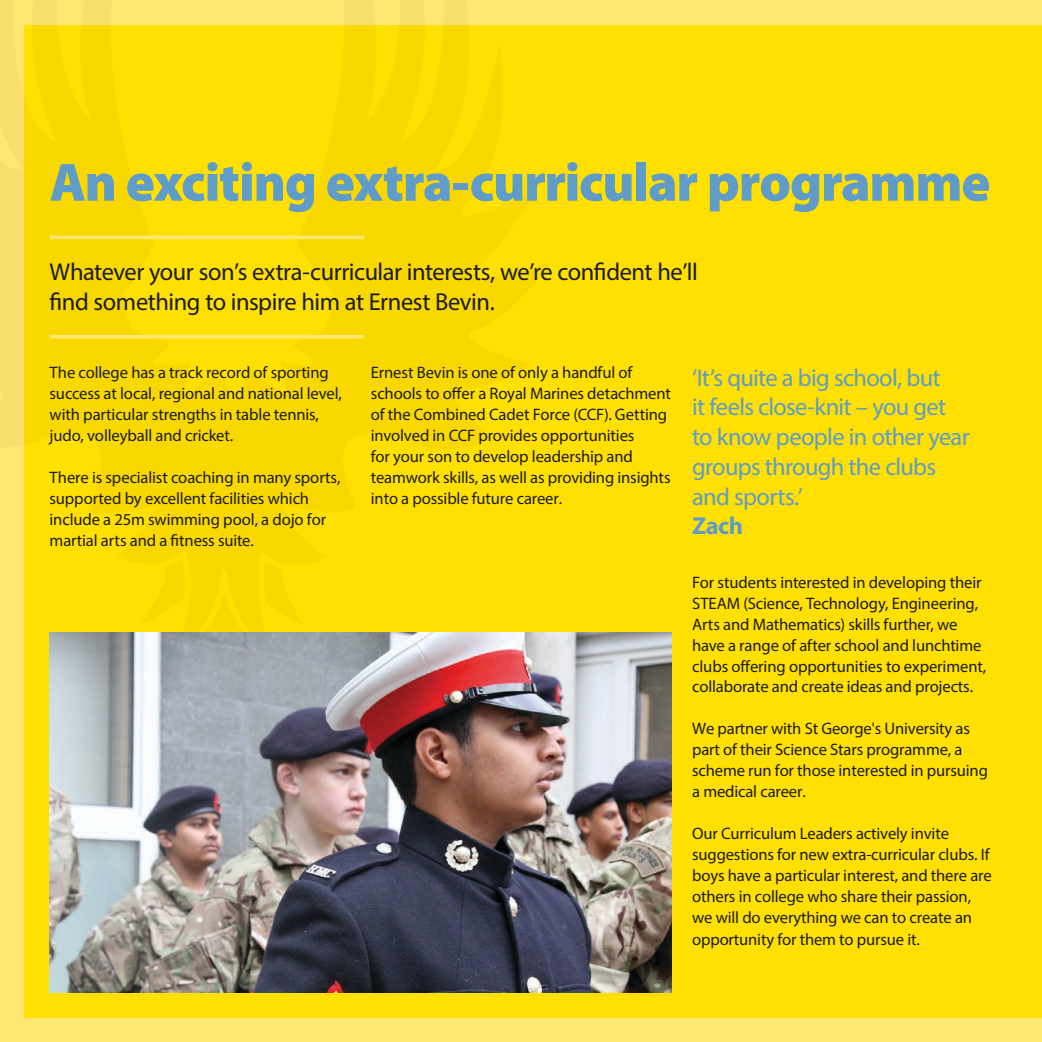
<style>
.page{position:relative;width:1042px;height:1042px;background:#ffe871}
.page>*{position:absolute;margin:0;border:0;box-sizing:border-box;transform-origin:0 0}
.t1{font:900 54.25px "Myriad Pro";letter-spacing:-.025em;color:#5f9cc7}
.t2{font:24.5px/29.8px "Myriad Pro";letter-spacing:-.03em;color:#5f9cc7}
.t3{font:24.5px/29.8px "Myriad Pro";letter-spacing:-.02em;color:#1c1c1b}
.t4{font:700 24.5px "Myriad Pro";color:#5f9cc7}
.t5{font:16.62px/21px "Myriad Pro";letter-spacing:-.01em;color:#1c1c1b}
</style>
<div class="page">
<div style="left:25px;top:25px;width:1017px;height:992px;background:#ffe000"></div>
<svg style="left:24px;top:25px;width:341px;height:626px"></svg>
<svg style="left:203px;top:593px;width:40px;height:39px"></svg>
<hr style="left:50px;top:236px;width:314px;height:3px;background:#ffe871">
<hr style="left:50px;top:335px;width:314px;height:3px;background:#ffe871">
<img style="left:50px;top:632px;width:621px;height:360px">
<h1 class="t1" style="left:50px;top:146px;width:942px">An exciting extra-curricular programme</h1>
<h2 class="t3" style="left:50px;top:257px;width:650px">Whatever your son’s extra-curricular interests, we’re confident he’ll find something to inspire him at Ernest Bevin.</h2>
<p class="t5" style="left:50px;top:362px;width:294px">The college has a track record of sporting success at local, regional and national level, with particular strengths in table tennis, judo, volleyball and cricket.</p>
<p class="t5" style="left:50px;top:467px;width:292px">There is specialist coaching in many sports, supported by excellent facilities which include a 25m swimming pool, a dojo for martial arts and a fitness suite.</p>
<p class="t5" style="left:371px;top:362px;width:302px">Ernest Bevin is one of only a handful of schools to offer a Royal Marines detachment of the Combined Cadet Force (CCF). Getting involved in CCF provides opportunities<br>for your son to develop leadership and teamwork skills, as well as providing insights into a possible future career.</p>
<h2 class="t2" style="left:692px;top:362px;width:279px">‘It’s quite a big school, but<br>it feels close-knit – you get to know people in other year groups through the clubs and sports.’</h2>
<h2 class="t4" style="left:692px;top:510px;width:53px">Zach</h2>
<p class="t5" style="left:692px;top:572px;width:296px">For students interested in developing their STEAM (Science, Technology, Engineering, Arts and Mathematics) skills further, we have a range of after school and lunchtime clubs offering opportunities to experiment, collaborate and create ideas and projects.</p>
<p class="t5" style="left:692px;top:717px;width:297px">We partner with St George's University as part of their Science Stars programme, a scheme run for those interested in pursuing a medical career.</p>
<p class="t5" style="left:692px;top:822px;width:301px">Our Curriculum Leaders actively invite suggestions for new extra-curricular clubs. If boys have a particular interest, and there are others in college who share their passion, we will do everything we can to create an opportunity for them to pursue it.</p>
</div>
